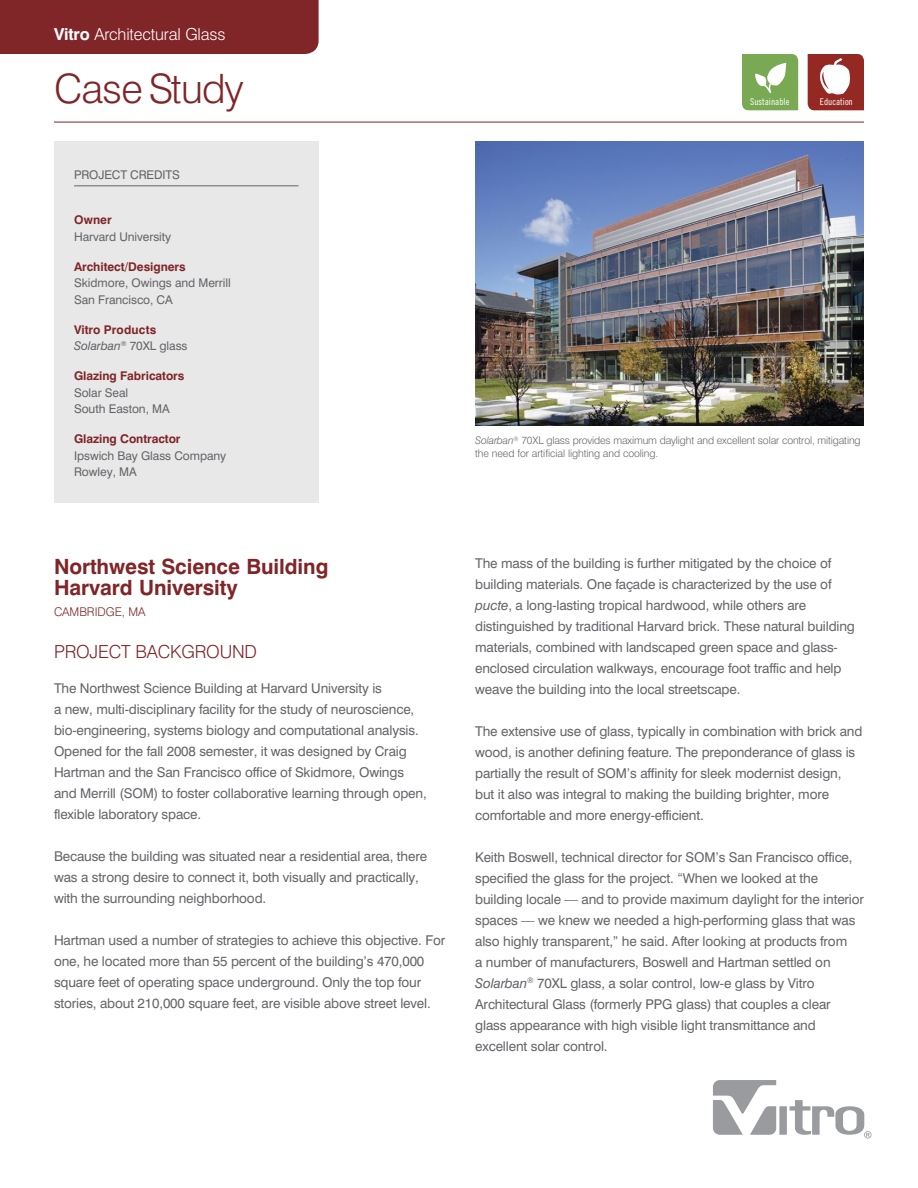
<style>
.page{position:relative;width:918px;height:1188px;background:#fff}
.page>*{position:absolute;margin:0;border:0;box-sizing:border-box;transform-origin:0 0}
.t1{font:300 40.5px "Swiss 721 BT";letter-spacing:-.02em;color:#802528}
.Project_Title{font:700 21px "Swiss 721 BT";letter-spacing:-.005em;color:#802528}
.Project_Background{font:300 18px "Swiss 721 BT";letter-spacing:-.01em;color:#802528}
.t2{font:300 16.5px "Swiss 721 BT";letter-spacing:-.01em;color:#fff}
.BC{font:13.5px/21px "Swiss 721 BT";letter-spacing:-.01em;color:#646569}
.Project_Description{font:12px/16.5px "Swiss 721 BT";letter-spacing:-.005em;color:#646569}
.Project_Header{font:700 12px "Swiss 721 BT";letter-spacing:-.005em;color:#802528}
.Project_Location{font:300 12px "Swiss 721 BT";letter-spacing:-.005em;color:#802528}
.t3{font:300 10.5px/12.6px "Swiss 721 BT";letter-spacing:-.015em;color:#646569}
.t4{font:9.45px "Trade Gothic Cond Eighteen";color:#fff}
.s1{font-weight:700}
.s2{font-style:italic}
</style>
<div class="page">
<div style="left:0;top:0;width:319px;height:54px;background:#802528"></div>
<svg style="left:742px;top:54px;width:56px;height:56px;background:#8bb56a"></svg>
<svg style="left:808px;top:54px;width:56px;height:56px"></svg>
<hr style="left:54px;top:122px;width:810px;height:1px;background:#802528">
<svg style="left:713px;top:1080px;width:159px;height:58px"></svg>
<img style="left:475px;top:142px;width:389px;height:284px">
<div style="left:54px;top:141px;width:265px;height:362px;background:#e8e8e9"></div>
<hr style="left:74px;top:185px;width:225px;height:1px;background:#646569">
<p class="t2" style="left:54px;top:24px;width:173px"><span class="s1">Vitro</span> Architectural Glass</p>
<p class="t1" style="left:54px;top:64px;width:191px">Case Study</p>
<p class="Project_Description" style="left:74px;top:166px;width:107px">PROJECT CREDITS</p>
<p class="Project_Header" style="left:74px;top:213px;width:39px">Owner</p>
<p class="Project_Description" style="left:74px;top:228px;width:99px">Harvard University</p>
<p class="Project_Header" style="left:74px;top:259px;width:113px">Architect/Designers</p>
<p class="Project_Description" style="left:74px;top:275px;width:158px">Skidmore, Owings and Merrill<br>San Francisco, CA</p>
<p class="Project_Header" style="left:74px;top:322px;width:84px">Vitro Products</p>
<p class="Project_Description" style="left:74px;top:338px;width:115px"><span class="s2">Solarban</span><sup>®</sup> 70XL glass</p>
<p class="Project_Header" style="left:74px;top:369px;width:112px">Glazing Fabricators</p>
<p class="Project_Description" style="left:74px;top:384px;width:97px">Solar Seal<br>South Easton, MA</p>
<p class="Project_Header" style="left:74px;top:432px;width:108px">Glazing Contractor</p>
<p class="Project_Description" style="left:74px;top:447px;width:154px">Ipswich Bay Glass Company<br>Rowley, MA</p>
<p class="t4" style="left:750px;top:96px;width:41px">Sustainable</p>
<p class="t4" style="left:820px;top:96px;width:34px">Education</p>
<p class="t3" style="left:475px;top:434px;width:387px"><span class="s2">Solarban</span><sup>®</sup> 70XL glass provides maximum daylight and excellent solar control, mitigating the need for artificial lighting and cooling.</p>
<p class="Project_Title" style="left:54px;top:554px;width:276px">Northwest Science Building</p>
<p class="Project_Title" style="left:54px;top:575px;width:185px">Harvard University</p>
<p class="Project_Location" style="left:54px;top:605px;width:93px">CAMBRIDGE, MA</p>
<p class="Project_Background" style="left:54px;top:641px;width:205px">PROJECT BACKGROUND</p>
<p class="BC" style="left:54px;top:677px;width:374px">The Northwest Science Building at Harvard University is<br>a new, multi-disciplinary facility for the study of neuroscience, bio-engineering, systems biology and computational analysis.<br>Opened for the fall 2008 semester, it was designed by Craig Hartman and the San Francisco office of Skidmore, Owings and Merrill (SOM) to foster collaborative learning through open, flexible laboratory space.</p>
<p class="BC" style="left:54px;top:845px;width:375px">Because the building was situated near a residential area, there was a strong desire to connect it, both visually and practically, with the surrounding neighborhood.</p>
<p class="BC" style="left:54px;top:929px;width:393px">Hartman used a number of strategies to achieve this objective. For one, he located more than 55 percent of the building’s 470,000 square feet of operating space underground. Only the top four stories, about 210,000 square feet, are visible above street level.</p>
<p class="BC" style="left:475px;top:552px;width:381px">The mass of the building is further mitigated by the choice of building materials. One façade is characterized by the use of <span class="s2">pucte</span>, a long-lasting tropical hardwood, while others are distinguished by traditional Harvard brick. These natural building materials, combined with landscaped green space and glass&shy;enclosed circulation walkways, encourage foot traffic and help weave the building into the local streetscape.</p>
<p class="BC" style="left:475px;top:720px;width:389px">The extensive use of glass, typically in combination with brick and wood, is another defining feature. The preponderance of glass is partially the result of SOM’s affinity for sleek modernist design, but it also was integral to making the building brighter, more comfortable and more energy-efficient.</p>
<p class="BC" style="left:475px;top:846px;width:390px">Keith Boswell, technical director for SOM’s San Francisco office, specified the glass for the project. “When we looked at the building locale — and to provide maximum daylight for the interior spaces — we knew we needed a high-performing glass that was also highly transparent,” he said. After looking at products from<br>a number of manufacturers, Boswell and Hartman settled on <span class="s2">Solarban</span><sup>®</sup> 70XL glass, a solar control, low-e glass by Vitro Architectural Glass (formerly PPG glass) that couples a clear glass appearance with high visible light transmittance and excellent solar control.</p>
</div>
